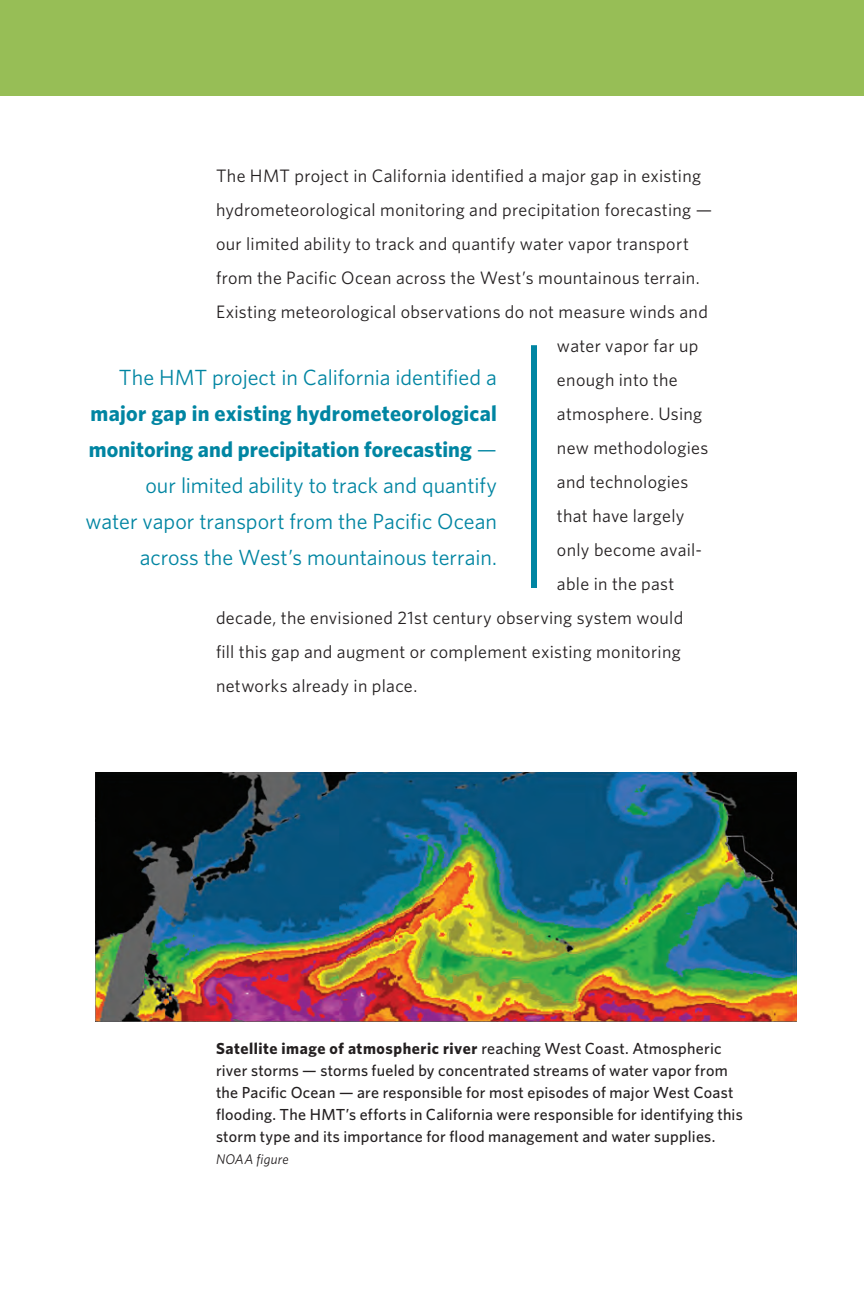
<style>
.page{position:relative;width:864px;height:1296px;background:#fff}
.page>*{position:absolute;margin:0;border:0;box-sizing:border-box;transform-origin:0 0}
.t1{font:22px/36px "Whitney";color:#0085a2;text-align:right}
.t2{font:18px "Whitney";letter-spacing:.02em;color:#231f20}
.t3{font:500 16px/22px "Whitney";letter-spacing:.015em;color:#231f20}
.t4{font:italic 14px "Whitney";letter-spacing:.015em;color:#231f20}
.s1{font-weight:700}
</style>
<div class="page">
<img style="left:96px;top:772px;width:700px;height:249px">
<div style="left:0;top:0;width:864px;height:96px;background:#97be56"></div>
<div style="left:531px;top:345px;width:6px;height:243px;background:#0085a2"></div>
<p class="t2" style="left:216px;top:165px;width:487px">The HMT project in California identified a major gap in existing</p>
<p class="t2" style="left:216px;top:199px;width:498px">hydrometeorological monitoring and precipitation forecasting —</p>
<p class="t2" style="left:216px;top:234px;width:475px">our limited ability to track and quantify water vapor transport</p>
<p class="t2" style="left:216px;top:268px;width:485px">from the Pacific Ocean across the West’s mountainous terrain.</p>
<p class="t2" style="left:216px;top:302px;width:493px">Existing meteorological observations do not measure winds and</p>
<p class="t2" style="left:557px;top:336px;width:143px">water vapor far up</p>
<p class="t2" style="left:557px;top:370px;width:122px">enough into the</p>
<p class="t2" style="left:557px;top:404px;width:147px">atmosphere. Using</p>
<p class="t2" style="left:557px;top:438px;width:153px">new methodologies</p>
<p class="t2" style="left:557px;top:472px;width:133px">and technologies</p>
<p class="t2" style="left:557px;top:506px;width:129px">that have largely</p>
<p class="t2" style="left:557px;top:540px;width:147px">only become avail-</p>
<p class="t2" style="left:557px;top:574px;width:119px">able in the past</p>
<p class="t2" style="left:216px;top:608px;width:469px">decade, the envisioned 21st century observing system would</p>
<p class="t2" style="left:216px;top:642px;width:466px">fill this gap and augment or complement existing monitoring</p>
<p class="t2" style="left:216px;top:676px;width:203px">networks already in place.</p>
<p class="t1" style="left:86px;top:359px;width:413px">The HMT project in California identified a <span class="s1">major gap in existing hydrometeorological monitoring and precipitation forecasting</span> — our limited ability to track and quantify<br>water vapor transport from the Pacific Ocean across the West’s mountainous terrain.</p>
<p class="t3" style="left:216px;top:1037px;width:528px"><span class="s1">Satellite image of atmospheric river</span> reaching West Coast. Atmospheric river storms — storms fueled by concentrated streams of water vapor from the Pacific Ocean — are responsible for most episodes of major West Coast flooding. The HMT’s efforts in California were responsible for identifying this storm type and its importance for flood management and water supplies.</p>
<p class="t4" style="left:216px;top:1151px;width:74px">NOAA figure</p>
</div>
